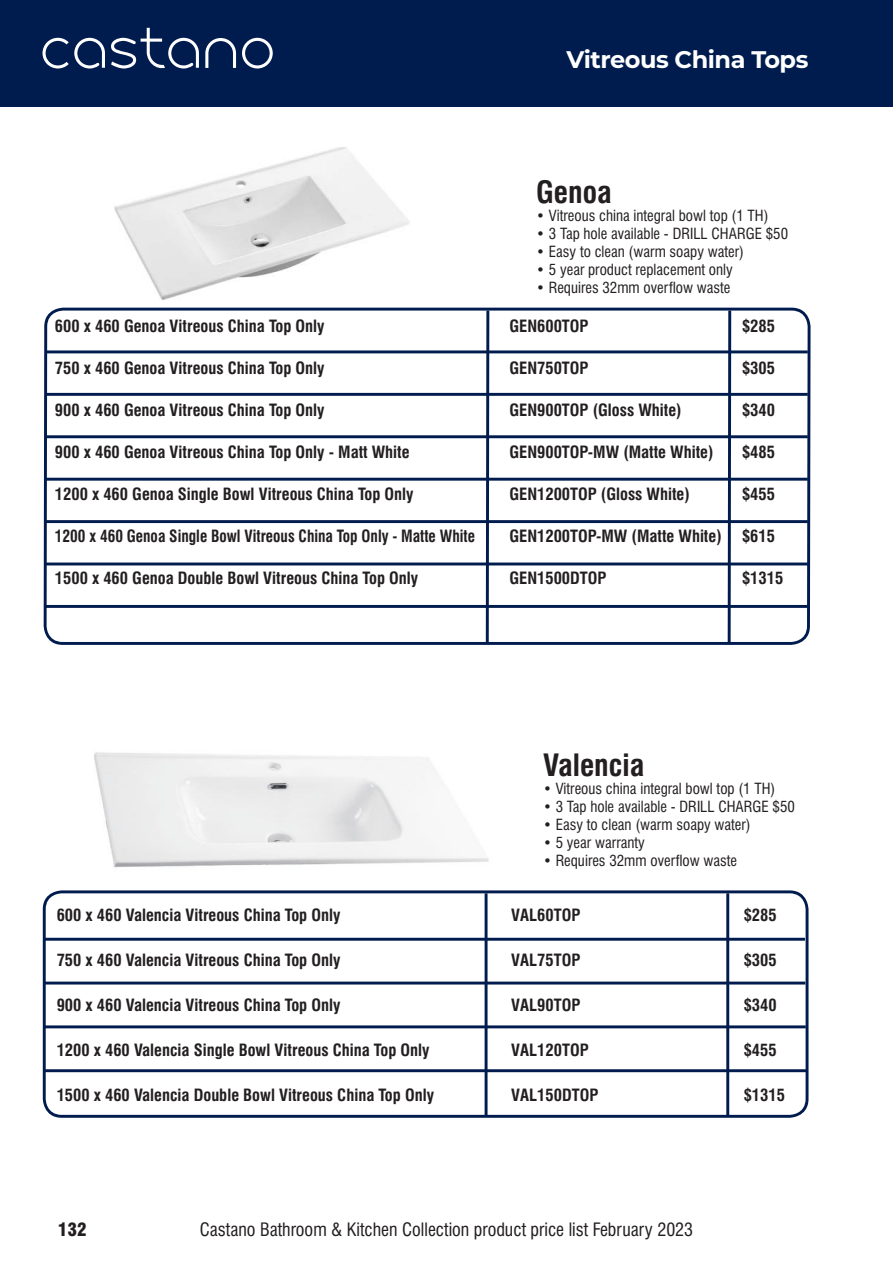
<style>
.page{position:relative;width:893px;height:1263px;background:#fff}
.page>*{position:absolute;margin:0;border:0;box-sizing:border-box;transform-origin:0 0}
.t1{font:700 condensed 30px "Swiss 721 BT";color:#231f20}
.t2{font:700 24px "Montserrat";letter-spacing:-.02em;color:#fff}
.t3{font:condensed 18px "Swiss 721 BT";color:#231f20}
.t4{font:900 condensed 18px "Swiss 721 BT";color:#231f20}
.t5{font:700 condensed 16.5px "Swiss 721 BT";color:#231f20}
.t6{font:700 condensed 16.5px "Swiss 721 BT";color:#231f20;scale:.93 1}
.t7{font:condensed 15px "Swiss 721 BT";color:#231f20}
</style>
<div class="page">
<div style="left:0;top:0;width:893px;height:106px;background:#001c4e"></div>
<svg style="left:43px;top:28px;width:156px;height:41px"></svg>
<svg style="left:205px;top:38px;width:31px;height:30px"></svg>
<svg style="left:242px;top:38px;width:31px;height:31px"></svg>
<svg style="left:43px;top:890px;width:765px;height:228px"></svg>
<hr style="left:44px;top:938px;width:761px;height:3px;background:#001c4e">
<hr style="left:44px;top:981px;width:761px;height:3px;background:#001c4e">
<hr style="left:44px;top:1025px;width:762px;height:3px;background:#001c4e">
<hr style="left:45px;top:1069px;width:761px;height:3px;background:#001c4e">
<hr style="left:485px;top:893px;width:3px;height:223px;background:#001c4e">
<hr style="left:726px;top:893px;width:3px;height:223px;background:#001c4e">
<svg style="left:44px;top:308px;width:766px;height:337px"></svg>
<svg style="left:484px;top:308px;width:7px;height:337px"></svg>
<svg style="left:726px;top:308px;width:7px;height:337px"></svg>
<hr style="left:45px;top:350px;width:763px;height:3px;background:#001c4e">
<hr style="left:45px;top:393px;width:763px;height:3px;background:#001c4e">
<hr style="left:45px;top:435px;width:763px;height:3px;background:#001c4e">
<hr style="left:45px;top:478px;width:763px;height:3px;background:#001c4e">
<hr style="left:45px;top:520px;width:763px;height:3px;background:#001c4e">
<hr style="left:45px;top:562px;width:763px;height:3px;background:#001c4e">
<hr style="left:45px;top:605px;width:763px;height:3px;background:#001c4e">
<img style="left:94px;top:752px;width:395px;height:115px">
<img style="left:114px;top:147px;width:295px;height:153px">
<p class="t2" style="left:566px;top:42px;width:243px">Vitreous China Tops</p>
<p class="t1" style="left:536px;top:174px;width:77px">Genoa</p>
<p class="t7" style="left:536px;top:206px;width:234px">• Vitreous china integral bowl top (1 TH)</p>
<p class="t7" style="left:536px;top:224px;width:253px">• 3 Tap hole available - DRILL CHARGE $50</p>
<p class="t7" style="left:536px;top:242px;width:209px">• Easy to clean (warm soapy water)</p>
<p class="t7" style="left:536px;top:260px;width:198px">• 5 year product replacement only</p>
<p class="t7" style="left:536px;top:278px;width:196px">• Requires 32mm overflow waste</p>
<p class="t5" style="left:55px;top:316px;width:271px">600 x 460 Genoa Vitreous China Top Only</p>
<p class="t5" style="left:509px;top:316px;width:81px">GEN600TOP</p>
<p class="t5" style="left:742px;top:316px;width:34px">$285</p>
<p class="t5" style="left:55px;top:358px;width:271px">750 x 460 Genoa Vitreous China Top Only</p>
<p class="t5" style="left:509px;top:358px;width:81px">GEN750TOP</p>
<p class="t5" style="left:742px;top:358px;width:34px">$305</p>
<p class="t5" style="left:55px;top:400px;width:271px">900 x 460 Genoa Vitreous China Top Only</p>
<p class="t5" style="left:509px;top:400px;width:174px">GEN900TOP (Gloss White)</p>
<p class="t5" style="left:742px;top:400px;width:34px">$340</p>
<p class="t5" style="left:55px;top:442px;width:356px">900 x 460 Genoa Vitreous China Top Only - Matt White</p>
<p class="t5" style="left:509px;top:442px;width:206px">GEN900TOP-MW (Matte White)</p>
<p class="t5" style="left:742px;top:442px;width:34px">$485</p>
<p class="t5" style="left:55px;top:484px;width:360px">1200 x 460 Genoa Single Bowl Vitreous China Top Only</p>
<p class="t5" style="left:509px;top:484px;width:182px">GEN1200TOP (Gloss White)</p>
<p class="t5" style="left:742px;top:484px;width:34px">$455</p>
<p class="t6" style="left:55px;top:526px;width:453px">1200 x 460 Genoa Single Bowl Vitreous China Top Only - Matte White</p>
<p class="t5" style="left:509px;top:526px;width:267px">GEN1200TOP-MW (Matte White) $615</p>
<p class="t5" style="left:55px;top:568px;width:365px">1500 x 460 Genoa Double Bowl Vitreous China Top Only</p>
<p class="t5" style="left:509px;top:568px;width:99px">GEN1500DTOP</p>
<p class="t5" style="left:742px;top:568px;width:43px">$1315</p>
<p class="t1" style="left:543px;top:747px;width:103px">Valencia</p>
<p class="t7" style="left:543px;top:780px;width:234px">• Vitreous china integral bowl top (1 TH)</p>
<p class="t7" style="left:543px;top:798px;width:253px">• 3 Tap hole available - DRILL CHARGE $50</p>
<p class="t7" style="left:543px;top:816px;width:209px">• Easy to clean (warm soapy water)</p>
<p class="t7" style="left:543px;top:834px;width:103px">• 5 year warranty</p>
<p class="t7" style="left:543px;top:852px;width:196px">• Requires 32mm overflow waste</p>
<p class="t5" style="left:57px;top:905px;width:285px">600 x 460 Valencia Vitreous China Top Only</p>
<p class="t5" style="left:511px;top:905px;width:71px">VAL60TOP</p>
<p class="t5" style="left:744px;top:905px;width:34px">$285</p>
<p class="t5" style="left:57px;top:950px;width:285px">750 x 460 Valencia Vitreous China Top Only</p>
<p class="t5" style="left:511px;top:950px;width:71px">VAL75TOP</p>
<p class="t5" style="left:744px;top:950px;width:34px">$305</p>
<p class="t5" style="left:57px;top:995px;width:285px">900 x 460 Valencia Vitreous China Top Only</p>
<p class="t5" style="left:511px;top:995px;width:71px">VAL90TOP</p>
<p class="t5" style="left:744px;top:995px;width:34px">$340</p>
<p class="t5" style="left:57px;top:1040px;width:374px">1200 x 460 Valencia Single Bowl Vitreous China Top Only</p>
<p class="t5" style="left:511px;top:1040px;width:79px">VAL120TOP</p>
<p class="t5" style="left:744px;top:1040px;width:34px">$455</p>
<p class="t5" style="left:57px;top:1085px;width:379px">1500 x 460 Valencia Double Bowl Vitreous China Top Only</p>
<p class="t5" style="left:511px;top:1085px;width:89px">VAL150DTOP</p>
<p class="t5" style="left:744px;top:1085px;width:43px">$1315</p>
<p class="t4" style="left:58px;top:1219px;width:30px">132</p>
<p class="t3" style="left:200px;top:1219px;width:495px">Castano Bathroom &amp; Kitchen Collection product price list February 2023</p>
</div>
